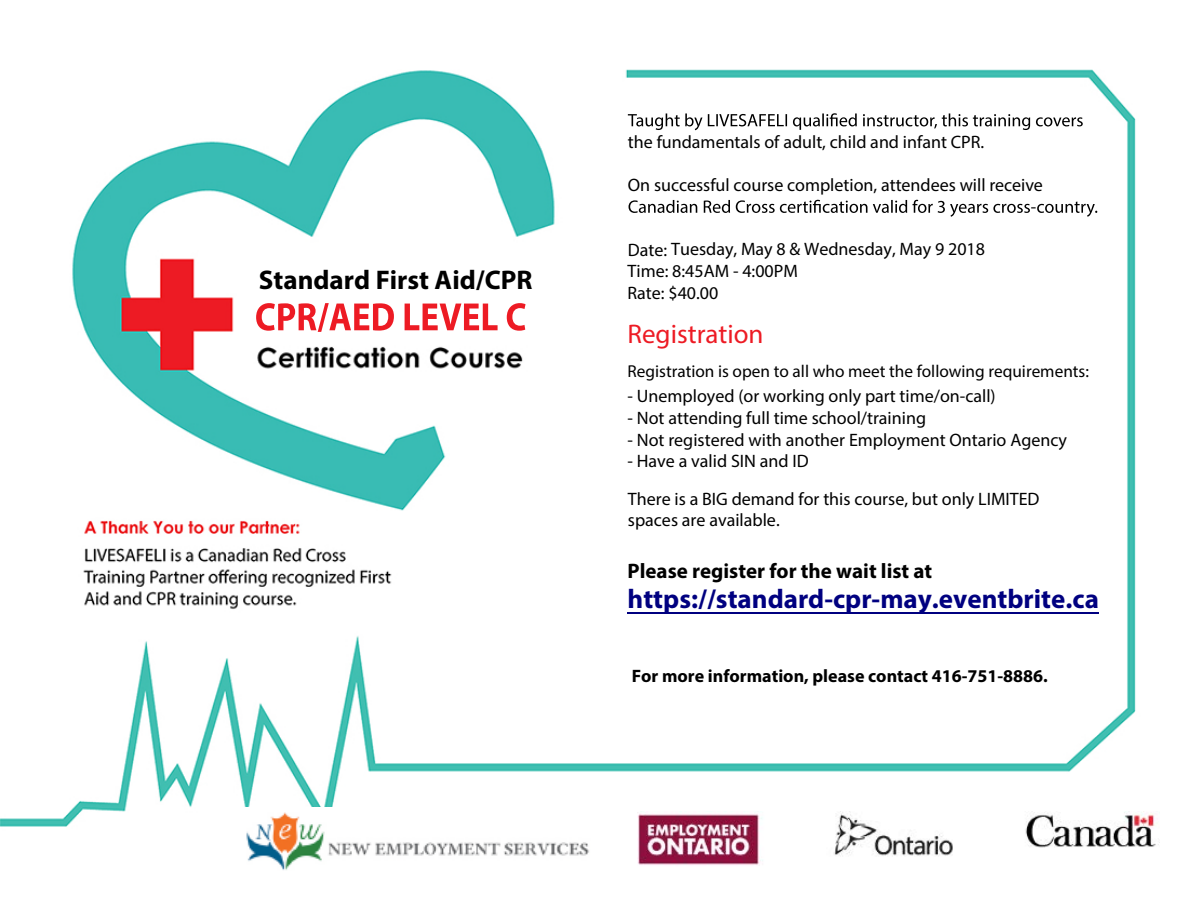
<style>
.page{position:relative;width:1188px;height:922px;background:#fff}
.page>*{position:absolute;margin:0;border:0;box-sizing:border-box;transform-origin:0 0}
.t1{font:700 27px "Myriad Pro";color:#000080}
.t2{font:700 27px "Myriad Pro";color:#000}
.t3{font:27px "Myriad Pro";color:#ed1b24}
.t4{font:700 21px "Myriad Pro";color:#000}
.t5{font:18px/22px "Myriad Pro";color:#000}
.t6{font:700 18px "Myriad Pro";color:#000}
.t7{font:17.25px "Myriad Pro";color:#000}
</style>
<div class="page">
<img style="left:0;top:69px;width:1160px;height:774px">
<div style="left:444px;top:783px;width:711px;height:105px;background:#fff"></div>
<img style="left:256px;top:303px;width:270px;height:29px">
<svg style="left:628px;top:113px;width:455px;height:17px"></svg>
<svg style="left:629px;top:200px;width:468px;height:17px"></svg>
<img style="left:233px;top:807px;width:356px;height:63px">
<img style="left:637px;top:811px;width:522px;height:54px">
<hr style="left:628px;top:612px;width:471px;height:1px;background:#000080">
<h1 class="t2" style="left:259px;top:262px;width:275px">Standard First Aid/CPR</h1>
<p class="t5" style="left:628px;top:130px;width:358px">the fundamentals of adult, child and infant CPR.</p>
<p class="t5" style="left:628px;top:174px;width:417px">On successful course completion, attendees will receive</p>
<p class="t5" style="left:628px;top:237px;width:359px">Date: Tuesday, May 8 &amp; Wednesday, May 9 2018<br>Time: 8:45AM - 4:00PM<br>Rate: $40.00</p>
<h1 class="t3" style="left:628px;top:317px;width:137px">Registration</h1>
<p class="t7" style="left:628px;top:360px;width:463px">Registration is open to all who meet the following requirements:</p>
<p class="t5" style="left:628px;top:385px;width:370px">- Unemployed (or working only part time/on-call)</p>
<p class="t5" style="left:628px;top:406px;width:300px">- Not attending full time school/training</p>
<p class="t5" style="left:628px;top:428px;width:441px">- Not registered with another Employment Ontario Agency</p>
<p class="t5" style="left:628px;top:442px;width:414px;line-height:37.3px">- Have a valid SIN and ID<br>There is a BIG demand for this course, but only LIMITED</p>
<p class="t5" style="left:628px;top:508px;width:153px">spaces are available.</p>
<p class="t4" style="left:628px;top:557px;width:306px">Please register for the wait list at</p>
<h1 class="t1" style="left:628px;top:581px;width:473px">https://standard-cpr-may.eventbrite.ca</h1>
<p class="t6" style="left:632px;top:663px;width:418px">For more information, please contact 416-751-8886.</p>
</div>
